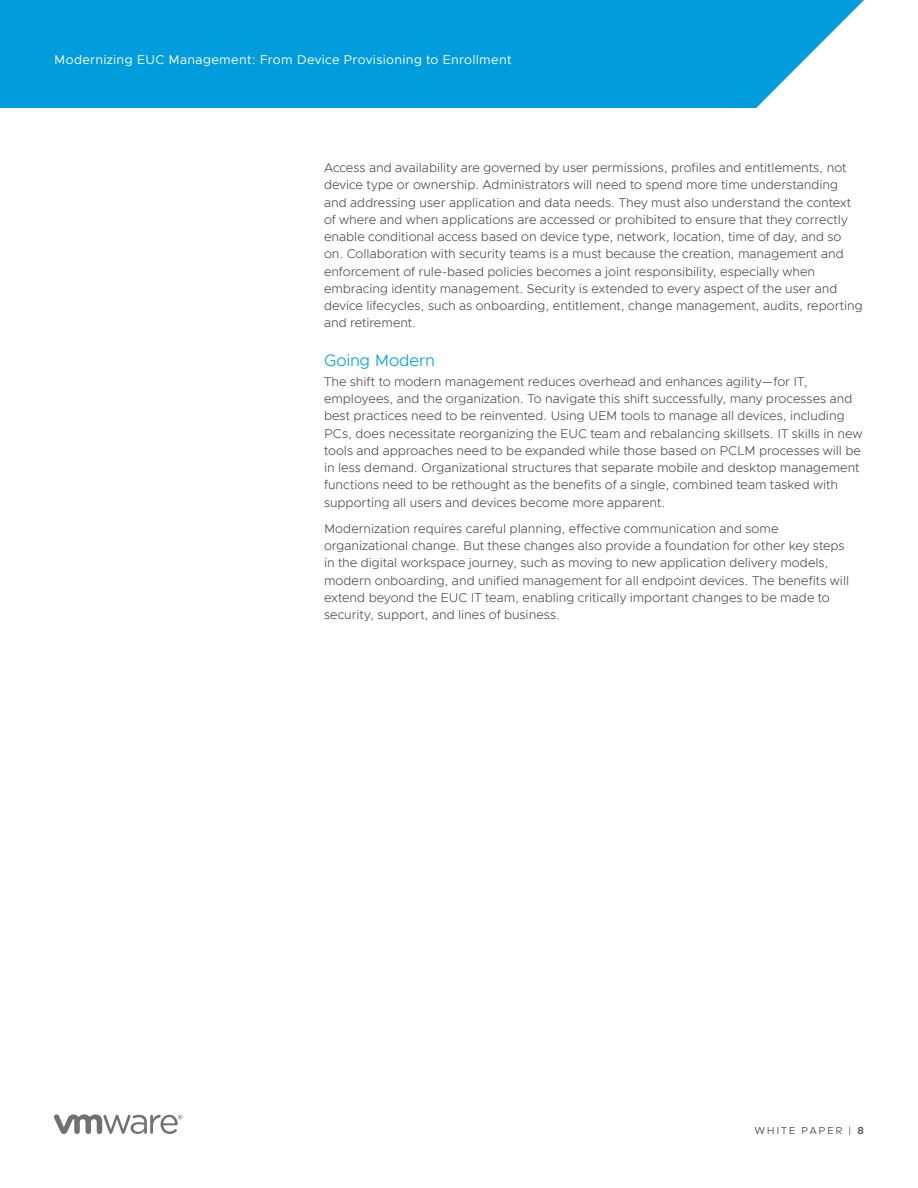
<style>
.page{position:relative;width:918px;height:1188px;background:#fff}
.page>*{position:absolute;margin:0;border:0;box-sizing:border-box;transform-origin:0 0}
._4a__SUBHEAD-1{font:300 16.5px "Metropolis";letter-spacing:-.01em;color:#009cdc}
._3a__BODY_TEXT{font:300 12.75px/17.2px "Metropolis";color:#4d4d4f}
.t1{font:12.75px "Metropolis";letter-spacing:.025em;color:#fff}
.t2{font:10.2px "Metropolis";letter-spacing:.165em;color:#4d4d4f}
.s1{font-weight:600}
</style>
<div class="page">
<div style="left:0;top:0;width:864px;height:108px;background:#009cdc"></div>
<svg style="left:54px;top:1114px;width:129px;height:20px"></svg>
<p class="t1" style="left:54px;top:52px;width:459px">Modernizing EUC Management: From Device Provisioning to Enrollment</p>
<p class="_3a__BODY_TEXT" style="left:324px;top:159px;width:540px">Access and availability are governed by user permissions, profiles and entitlements, not device type or ownership. Administrators will need to spend more time understanding and addressing user application and data needs. They must also understand the context of where and when applications are accessed or prohibited to ensure that they correctly enable conditional access based on device type, network, location, time of day, and so on. Collaboration with security teams is a must because the creation, management and enforcement of rule-based policies becomes a joint responsibility, especially when embracing identity management. Security is extended to every aspect of the user and device lifecycles, such as onboarding, entitlement, change management, audits, reporting and retirement.</p>
<p class="_4a__SUBHEAD-1" style="left:324px;top:350px;width:112px">Going Modern</p>
<p class="_3a__BODY_TEXT" style="left:324px;top:373px;width:540px">The shift to modern management reduces overhead and enhances agility—for IT, employees, and the organization. To navigate this shift successfully, many processes and best practices need to be reinvented. Using UEM tools to manage all devices, including PCs, does necessitate reorganizing the EUC team and rebalancing skillsets. IT skills in new tools and approaches need to be expanded while those based on PCLM processes will be in less demand. Organizational structures that separate mobile and desktop management functions need to be rethought as the benefits of a single, combined team tasked with supporting all users and devices become more apparent.</p>
<p class="_3a__BODY_TEXT" style="left:324px;top:520px;width:527px">Modernization requires careful planning, effective communication and some organizational change. But these changes also provide a foundation for other key steps in the digital workspace journey, such as moving to new application delivery models, modern onboarding, and unified management for all endpoint devices. The benefits will extend beyond the EUC IT team, enabling critically important changes to be made to security, support, and lines of business.</p>
<p class="t2" style="left:754px;top:1124px;width:111px">WHITE PAPER | <span class="s1">8</span></p>
</div>
